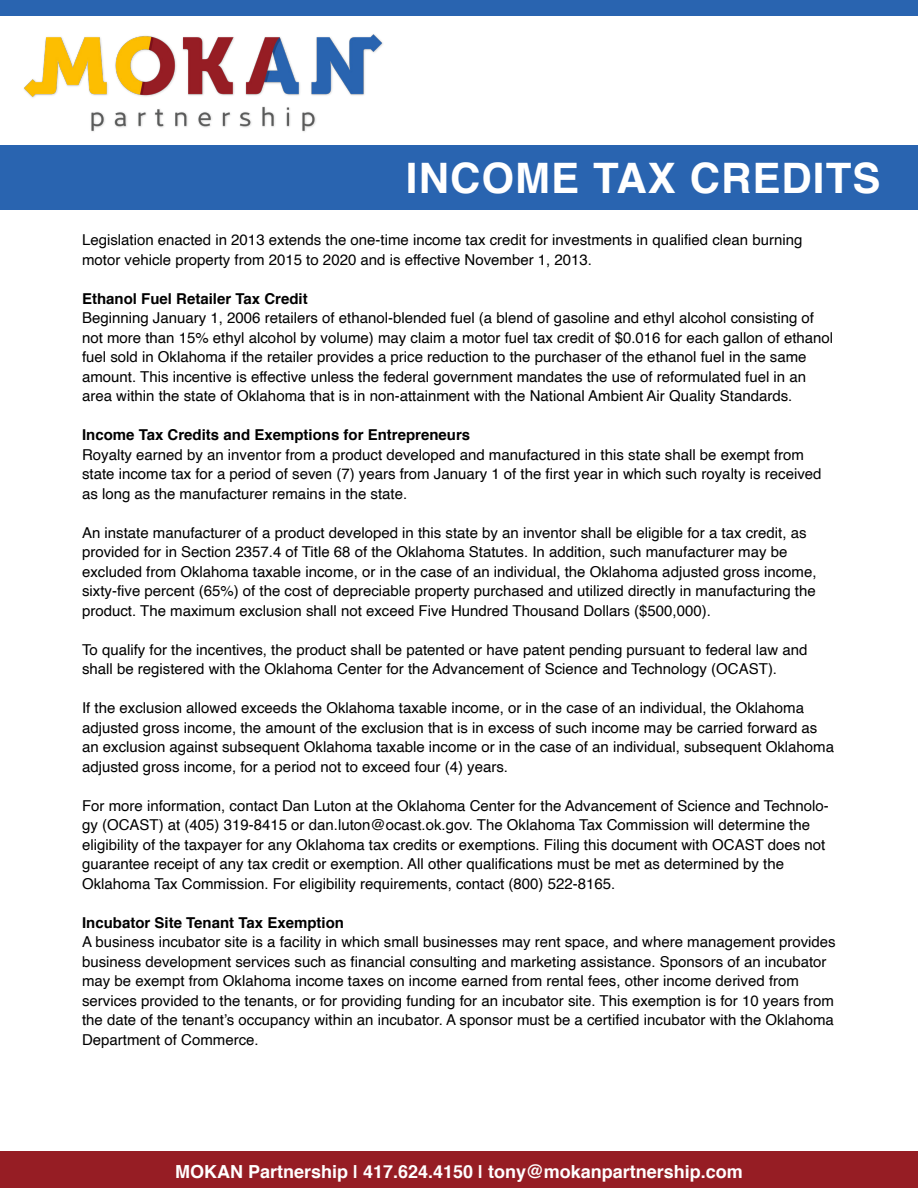
<style>
.page{position:relative;width:918px;height:1188px;background:#fff}
.page>*{position:absolute;margin:0;border:0;box-sizing:border-box;transform-origin:0 0}
.t1{font:700 42px "Helvetica";letter-spacing:.025em;color:#fff}
.t2{font:700 18px "Helvetica";color:#fff}
.t3{font:15px/19.5px "Helvetica";color:#000}
.t4{font:700 15px "Helvetica";color:#000}
</style>
<div class="page">
<div style="left:0;top:1152px;width:918px;height:36px;background:#961d24"></div>
<div style="left:0;top:145px;width:918px;height:64px;background:#2964b0"></div>
<img style="left:24px;top:34px;width:359px;height:98px">
<div style="left:0;top:0;width:918px;height:16px;background:#2964b0"></div>
<h1 class="t1" style="left:406px;top:144px;width:476px">INCOME TAX CREDITS</h1>
<p class="t3" style="left:82px;top:231px;width:722px">Legislation enacted in 2013 extends the one-time income tax credit for investments in qualified clean burning motor vehicle property from 2015 to 2020 and is effective November 1, 2013.</p>
<p class="t4" style="left:82px;top:286px;width:227px">Ethanol Fuel Retailer Tax Credit</p>
<p class="t3" style="left:82px;top:309px;width:753px">Beginning January 1, 2006 retailers of ethanol-blended fuel (a blend of gasoline and ethyl alcohol consisting of not more than 15% ethyl alcohol by volume) may claim a motor fuel tax credit of $0.016 for each gallon of ethanol fuel sold in Oklahoma if the retailer provides a price reduction to the purchaser of the ethanol fuel in the same amount. This incentive is effective unless the federal government mandates the use of reformulated fuel in an area within the state of Oklahoma that is in non-attainment with the National Ambient Air Quality Standards.</p>
<p class="t4" style="left:82px;top:423px;width:390px">Income Tax Credits and Exemptions for Entrepreneurs</p>
<p class="t3" style="left:82px;top:445px;width:741px">Royalty earned by an inventor from a product developed and manufactured in this state shall be exempt from state income tax for a period of seven (7) years from January 1 of the first year in which such royalty is received as long as the manufacturer remains in the state.</p>
<p class="t3" style="left:82px;top:523px;width:736px">An instate manufacturer of a product developed in this state by an inventor shall be eligible for a tax credit, as provided for in Section 2357.4 of Title 68 of the Oklahoma Statutes. In addition, such manufacturer may be excluded from Oklahoma taxable income, or in the case of an individual, the Oklahoma adjusted gross income, sixty-five percent (65%) of the cost of depreciable property purchased and utilized directly in manufacturing the product. The maximum exclusion shall not exceed Five Hundred Thousand Dollars ($500,000).</p>
<p class="t3" style="left:82px;top:640px;width:727px">To qualify for the incentives, the product shall be patented or have patent pending pursuant to federal law and shall be registered with the Oklahoma Center for the Advancement of Science and Technology (OCAST).</p>
<p class="t3" style="left:82px;top:699px;width:754px">If the exclusion allowed exceeds the Oklahoma taxable income, or in the case of an individual, the Oklahoma adjusted gross income, the amount of the exclusion that is in excess of such income may be carried forward as an exclusion against subsequent Oklahoma taxable income or in the case of an individual, subsequent Oklahoma adjusted gross income, for a period not to exceed four (4) years.</p>
<p class="t3" style="left:82px;top:796px;width:748px">For more information, contact Dan Luton at the Oklahoma Center for the Advancement of Science and Technolo&shy;gy (OCAST) at (405) 319-8415 or dan.luton@ocast.ok.gov. The Oklahoma Tax Commission will determine the eligibility of the taxpayer for any Oklahoma tax credits or exemptions. Filing this document with OCAST does not guarantee receipt of any tax credit or exemption. All other qualifications must be met as determined by the Oklahoma Tax Commission. For eligibility requirements, contact (800) 522-8165.</p>
<p class="t4" style="left:82px;top:910px;width:263px">Incubator Site Tenant Tax Exemption</p>
<p class="t3" style="left:82px;top:933px;width:755px">A business incubator site is a facility in which small businesses may rent space, and where management provides business development services such as financial consulting and marketing assistance. Sponsors of an incubator may be exempt from Oklahoma income taxes on income earned from rental fees, other income derived from services provided to the tenants, or for providing funding for an incubator site. This exemption is for 10 years from the date of the tenant’s occupancy within an incubator. A sponsor must be a certified incubator with the Oklahoma Department of Commerce.</p>
<p class="t2" style="left:175px;top:1157px;width:569px">MOKAN Partnership | 417.624.4150 | tony@mokanpartnership.com</p>
</div>
